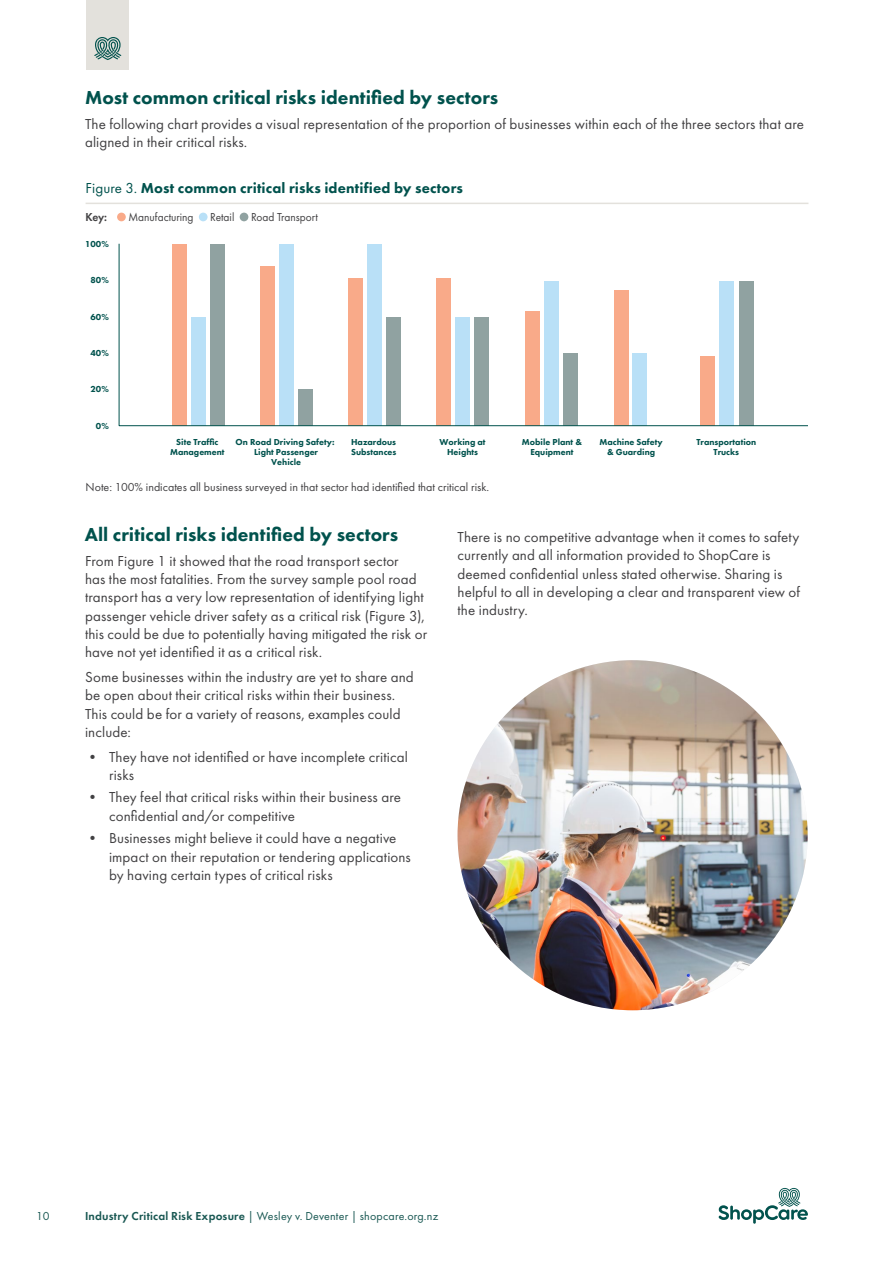
<style>
.page{position:relative;width:893px;height:1263px;background:#fff}
.page>*{position:absolute;margin:0;border:0;box-sizing:border-box;transform-origin:0 0}
.t1{font:800 19.5px "Futura PT";color:#01524d}
.t2{font:15px/18.3px "Futura PT";letter-spacing:.01em;color:#414042}
.t3{font:800 15px "Futura PT";letter-spacing:.01em;color:#01524d}
.t4{font:12px "Futura PT";color:#414042}
.t5{font:12px "Futura PT";letter-spacing:.015em;color:#185752}
.t6{font:12px "Futura PT";color:#414042;scale:.95 1}
.t7{font:600 12px "Futura PT";color:#414042;scale:.95 1}
.t8{font:800 9px/9.8px "Futura PT";color:#01524d;text-align:center}
.s1{font-weight:400}
.s2{font-weight:600}
</style>
<div class="page">
<div style="left:87px;top:0;width:42px;height:70px;background:#e3e1dc"></div>
<svg style="left:94px;top:37px;width:27px;height:23px"></svg>
<img style="left:458px;top:660px;width:350px;height:350px;border-radius:175px">
<hr style="left:86px;top:203px;width:722px;height:1px;background:#e3e1dc">
<div style="left:117px;top:213px;width:9px;height:8px;background:#f9aa89;border-radius:50%"></div>
<div style="left:199px;top:213px;width:9px;height:8px;background:#b9e0f7;border-radius:50%"></div>
<div style="left:240px;top:213px;width:8px;height:8px;background:#90a2a1;border-radius:50%"></div>
<svg style="left:119px;top:243px;width:689px;height:183px"></svg>
<svg style="left:718px;top:1188px;width:90px;height:36px"></svg>
<h1 class="t1" style="left:85px;top:85px;width:415px">Most common critical risks identified by sectors</h1>
<p class="t2" style="left:85px;top:115px;width:720px">The following chart provides a visual representation of the proportion of businesses within each of the three sectors that are aligned in their critical risks.</p>
<p class="t3" style="left:86px;top:179px;width:379px"><span class="s1">Figure 3.</span> Most common critical risks identified by sectors</p>
<p class="t7" style="left:86px;top:210px;width:24px">Key:</p>
<p class="t6" style="left:128px;top:210px;width:70px">Manufacturing</p>
<p class="t6" style="left:210px;top:210px;width:27px">Retail</p>
<p class="t6" style="left:251px;top:210px;width:72px">Road Transport</p>
<p class="t8" style="left:85px;top:239px;width:25px">100%</p>
<p class="t8" style="left:91px;top:275px;width:20px">80%</p>
<p class="t8" style="left:91px;top:312px;width:20px">60%</p>
<p class="t8" style="left:91px;top:348px;width:20px">40%</p>
<p class="t8" style="left:91px;top:384px;width:20px">20%</p>
<p class="t8" style="left:96px;top:421px;width:14px">0%</p>
<p class="t8" style="left:170px;top:437px;width:56px">Site Traffic<br>Management</p>
<p class="t8" style="left:236px;top:437px;width:100px">On Road Driving Safety:<br>Light Passenger<br>Vehicle</p>
<p class="t8" style="left:351px;top:437px;width:47px;text-align:left">Hazardous<br>Substances</p>
<p class="t8" style="left:440px;top:437px;width:48px">Working at<br>Heights</p>
<p class="t8" style="left:522px;top:437px;width:62px">Mobile Plant &amp;<br>Equipment</p>
<p class="t8" style="left:600px;top:437px;width:65px">Machine Safety &amp; Guarding</p>
<p class="t8" style="left:696px;top:437px;width:61px">Transportation<br>Trucks</p>
<p class="t4" style="left:86px;top:480px;width:405px">Note: 100% indicates all business surveyed in that sector had identified that critical risk.</p>
<h1 class="t1" style="left:85px;top:522px;width:315px">All critical risks identified by sectors</h1>
<p class="t2" style="left:85px;top:552px;width:344px">From Figure 1 it showed that the road transport sector<br>has the most fatalities. From the survey sample pool road transport has a very low representation of identifying light passenger vehicle driver safety as a critical risk (Figure 3), this could be due to potentially having mitigated the risk or have not yet identified it as a critical risk.</p>
<p class="t2" style="left:85px;top:668px;width:330px">Some businesses within the industry are yet to share and be open about their critical risks within their business.<br>This could be for a variety of reasons, examples could include:</p>
<p class="t2" style="left:109px;top:747px;width:300px;text-indent:-24px">• They have not identified or have incomplete critical risks</p>
<p class="t2" style="left:109px;top:788px;width:293px;text-indent:-24px">• They feel that critical risks within their business are confidential and/or competitive</p>
<p class="t2" style="left:109px;top:829px;width:303px;text-indent:-24px">• Businesses might believe it could have a negative impact on their reputation or tendering applications by having certain types of critical risks</p>
<p class="t2" style="left:458px;top:528px;width:344px">There is no competitive advantage when it comes to safety currently and all information provided to ShopCare is deemed confidential unless stated otherwise. Sharing is helpful to all in developing a clear and transparent view of the industry.</p>
<p class="t5" style="left:36px;top:1209px;width:15px">10</p>
<p class="t5" style="left:85px;top:1209px;width:355px"><span class="s2">Industry Critical Risk Exposure</span> | Wesley v. Deventer | shopcare.org.nz</p>
</div>
